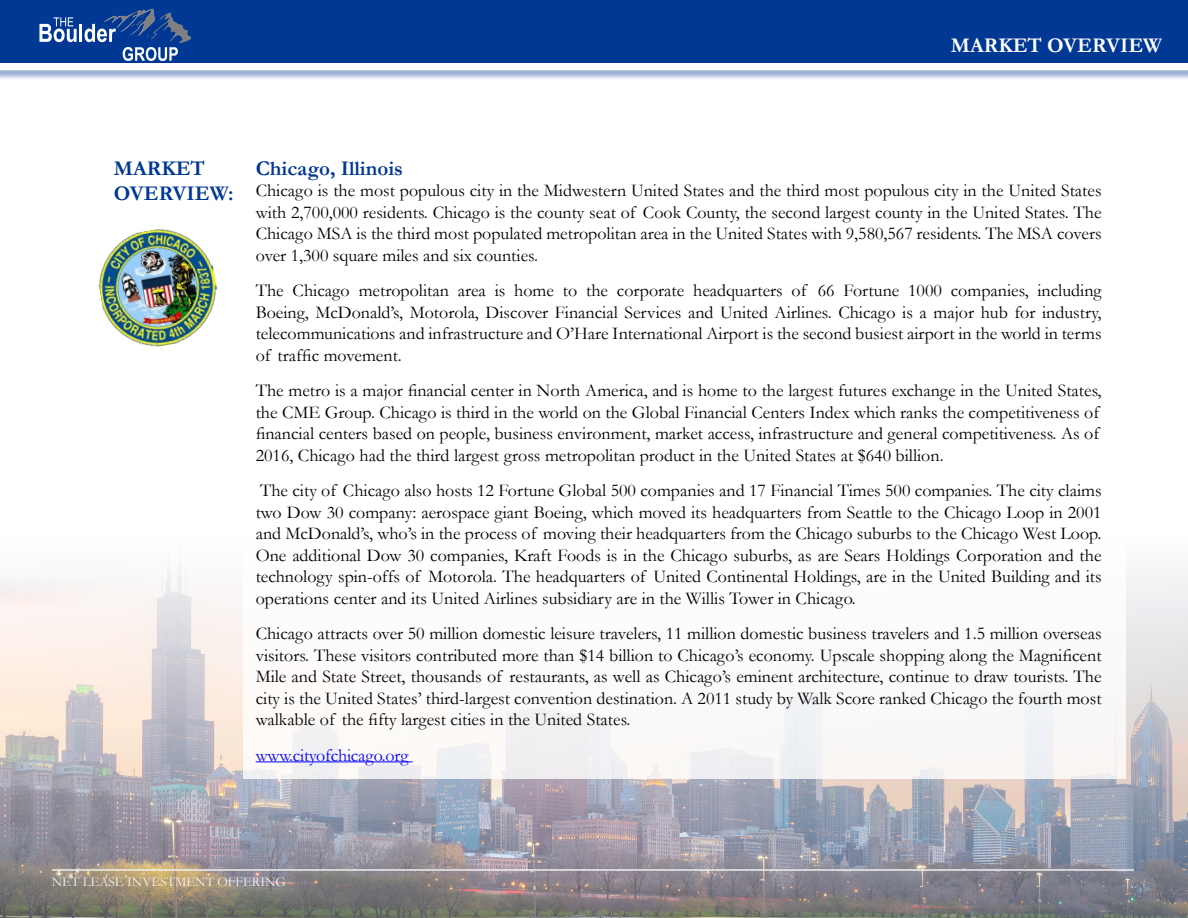
<style>
.page{position:relative;width:1188px;height:918px;background:#fff}
.page>*{position:absolute;margin:0;border:0;box-sizing:border-box;transform-origin:0 0}
.t1{font:700 21px/25.2px "Garamond";color:#003893}
.t2{font:700 21px "Garamond";color:#fff}
.t3{font:18px/21.6px "Garamond";color:#000;text-align:justify}
.t4{font:18px "Garamond";letter-spacing:-.01em;color:#00f}
.t5{font:13.5px "Garamond";color:#efeff0}
</style>
<div class="page">
<div style="left:0;top:0;width:1188px;height:63px;background:#003893"></div>
<div style="left:0;top:65px;width:1188px;height:16px;background:#003893;opacity:.43"></div>
<div style="left:0;top:63px;width:1188px;height:7px;background:#fff"></div>
<svg style="left:39px;top:17px;width:38px;height:25px"></svg>
<hr style="left:79px;top:24px;width:3px;height:18px;background:#fff">
<svg style="left:85px;top:9px;width:106px;height:52px"></svg>
<img style="left:0;top:559px;width:1188px;height:359px">
<img style="left:98px;top:228px;width:119px;height:119px">
<div style="left:243px;top:154px;width:882px;height:625px;background:#fff"></div>
<hr style="left:256px;top:761px;width:157px;height:1px;background:#00f">
<hr style="left:52px;top:869px;width:1082px;height:2px;background:#efeff0">
<p class="t2" style="left:951px;top:32px;width:213px">MARKET OVERVIEW</p>
<p class="t1" style="left:114px;top:155px;width:121px">MARKET<br>OVERVIEW:</p>
<p class="t1" style="left:256px;top:155px;width:149px">Chicago, Illinois</p>
<p class="t3" style="left:256px;top:180px;width:847px">Chicago is the most populous city in the Midwestern United States and the third most populous city in the United States with 2,700,000 residents. Chicago is the county seat of Cook County, the second largest county in the United States. The Chicago MSA is the third most populated metropolitan area in the United States with 9,580,567 residents. The MSA covers over 1,300 square miles and six counties.</p>
<p class="t3" style="left:256px;top:279px;width:847px">The Chicago metropolitan area is home to the corporate headquarters of 66 Fortune 1000 companies, including Boeing, McDonald’s, Motorola, Discover Financial Services and United Airlines. Chicago is a major hub for industry, telecommunications and infrastructure and O’Hare International Airport is the second busiest airport in the world in terms of traffic movement.</p>
<p class="t3" style="left:256px;top:379px;width:847px;text-align:left">The metro is a major financial center in North America, and is home to the largest futures exchange in the United States, the CME Group. Chicago is third in the world on the Global Financial Centers Index which ranks the competitiveness of financial centers based on people, business environment, market access, infrastructure and general competitiveness. As of 2016, Chicago had the third largest gross metropolitan product in the United States at $640 billion.</p>
<p class="t3" style="left:256px;top:479px;width:847px">The city of Chicago also hosts 12 Fortune Global 500 companies and 17 Financial Times 500 companies. The city claims two Dow 30 company: aerospace giant Boeing, which moved its headquarters from Seattle to the Chicago Loop in 2001 and McDonald’s, who’s in the process of moving their headquarters from the Chicago suburbs to the Chicago West Loop.<br>One additional Dow 30 companies, Kraft Foods is in the Chicago suburbs, as are Sears Holdings Corporation and the technology spin-offs of Motorola. The headquarters of United Continental Holdings, are in the United Building and its operations center and its United Airlines subsidiary are in the Willis Tower in Chicago.</p>
<p class="t3" style="left:256px;top:622px;width:847px">Chicago attracts over 50 million domestic leisure travelers, 11 million domestic business travelers and 1.5 million overseas visitors. These visitors contributed more than $14 billion to Chicago’s economy. Upscale shopping along the Magnificent Mile and State Street, thousands of restaurants, as well as Chicago’s eminent architecture, continue to draw tourists. The city is the United States’ third-largest convention destination. A 2011 study by Walk Score ranked Chicago the fourth most walkable of the fifty largest cities in the United States.</p>
<p class="t4" style="left:256px;top:744px;width:154px">www.cityofchicago.org</p>
<p class="t5" style="left:52px;top:873px;width:236px">NET LEASE INVESTMENT OFFERING</p>
</div>
